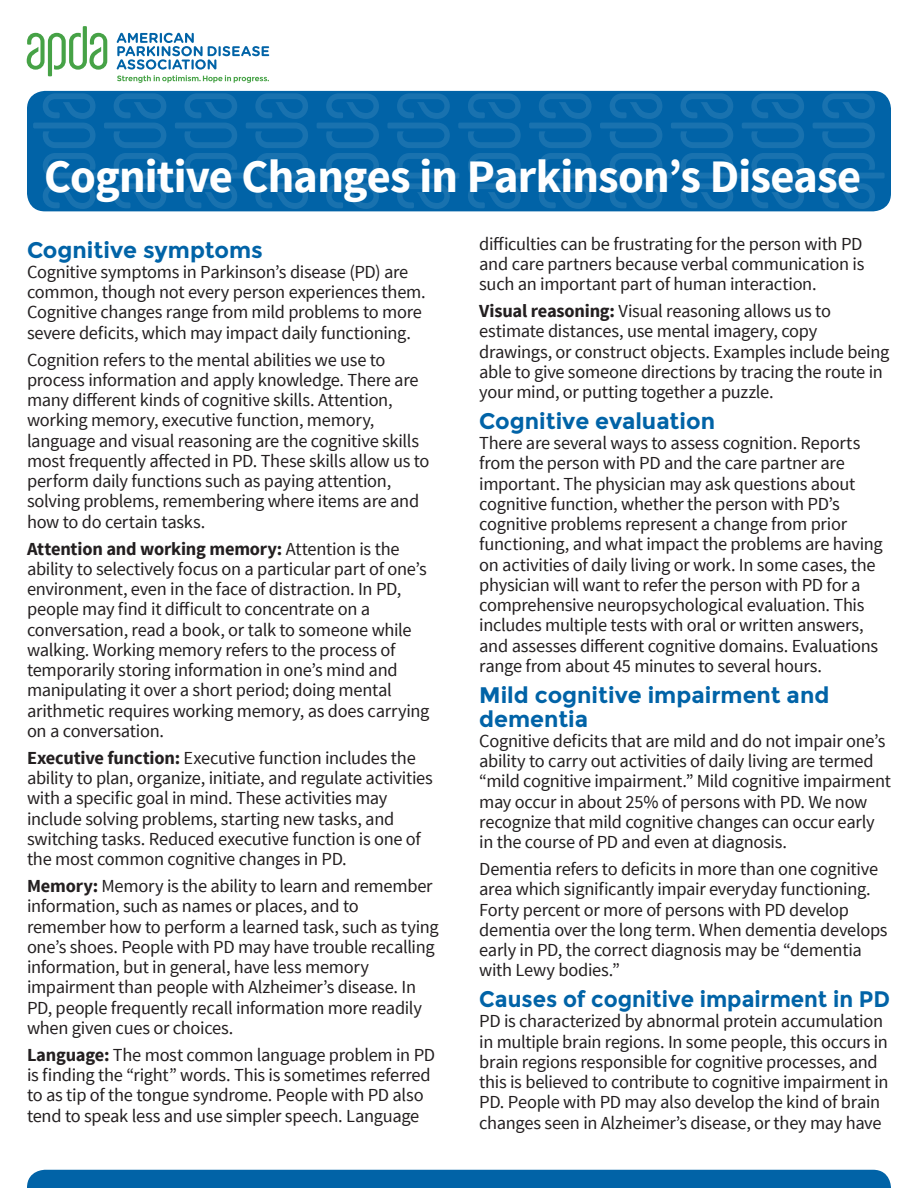
<style>
.page{position:relative;width:918px;height:1188px;background:#fff}
.page>*{position:absolute;margin:0;border:0;box-sizing:border-box;transform-origin:0 0}
.t1{font:700 46.5px "Source Sans Pro";letter-spacing:-.02em;color:#fff}
.t2{font:700 22.5px/24px "Montserrat";color:#0163a7}
.t3{font:700 22.5px "Montserrat";color:#0163a7;scale:.96 1}
.t4{font:18.3px/20.2px "Source Sans Pro";letter-spacing:-.015em;color:#231f20}
.s1{font-weight:700}
</style>
<div class="page">
<div style="left:27px;top:91px;width:864px;height:120px;background:#0163a7;border-radius:18px"></div>
<div style="left:27px;top:1170px;width:864px;height:18px;background:#0163a7"></div>
<svg style="left:117px;top:33px;width:152px;height:50px"></svg>
<svg style="left:27px;top:26px;width:80px;height:50px"></svg>
<svg style="left:33px;top:93px;width:852px;height:116px"></svg>
<h1 class="t1" style="left:44px;top:158px;width:819px">Cognitive Changes in Parkinson’s Disease</h1>
<p class="t2" style="left:27px;top:239px;width:238px">Cognitive symptoms</p>
<p class="t4" style="left:27px;top:263px;width:400px">Cognitive symptoms in Parkinson’s disease (PD) are common, though not every person experiences them.<br>Cognitive changes range from mild problems to more severe deficits, which may impact daily functioning.</p>
<p class="t4" style="left:27px;top:350px;width:404px">Cognition refers to the mental abilities we use to process information and apply knowledge. There are many different kinds of cognitive skills. Attention, working memory, executive function, memory, language and visual reasoning are the cognitive skills most frequently affected in PD. These skills allow us to perform daily functions such as paying attention, solving problems, remembering where items are and how to do certain tasks.</p>
<p class="t4" style="left:27px;top:539px;width:404px"><span class="s1">Attention and working memory:</span> Attention is the ability to selectively focus on a particular part of one’s environment, even in the face of distraction. In PD, people may find it difficult to concentrate on a conversation, read a book, or talk to someone while walking. Working memory refers to the process of temporarily storing information in one’s mind and manipulating it over a short period; doing mental arithmetic requires working memory, as does carrying on a conversation.</p>
<p class="t4" style="left:27px;top:749px;width:407px"><span class="s1">Executive function:</span> Executive function includes the ability to plan, organize, initiate, and regulate activities with a specific goal in mind. These activities may include solving problems, starting new tasks, and switching tasks. Reduced executive function is one of the most common cognitive changes in PD.</p>
<p class="t4" style="left:27px;top:877px;width:413px"><span class="s1">Memory:</span> Memory is the ability to learn and remember information, such as names or places, and to remember how to perform a learned task, such as tying one’s shoes. People with PD may have trouble recalling information, but in general, have less memory impairment than people with Alzheimer’s disease. In PD, people frequently recall information more readily when given cues or choices.</p>
<p class="t4" style="left:27px;top:1045px;width:410px"><span class="s1">Language:</span> The most common language problem in PD is finding the “right” words. This is sometimes referred to as tip of the tongue syndrome. People with PD also tend to speak less and use simpler speech. Language</p>
<p class="t4" style="left:479px;top:234px;width:387px;text-align:justify">difficulties can be frustrating for the person with PD and care partners because verbal communication is such an important part of human interaction.</p>
<p class="t4" style="left:479px;top:301px;width:412px"><span class="s1">Visual reasoning:</span> Visual reasoning allows us to estimate distances, use mental imagery, copy drawings, or construct objects. Examples include being able to give someone directions by tracing the route in your mind, or putting together a puzzle.</p>
<p class="t2" style="left:479px;top:411px;width:237px">Cognitive evaluation</p>
<p class="t4" style="left:479px;top:433px;width:405px">There are several ways to assess cognition. Reports from the person with PD and the care partner are important. The physician may ask questions about cognitive function, whether the person with PD’s cognitive problems represent a change from prior functioning, and what impact the problems are having on activities of daily living or work. In some cases, the physician will want to refer the person with PD for a comprehensive neuropsychological evaluation. This includes multiple tests with oral or written answers, and assesses different cognitive domains. Evaluations range from about 45 minutes to several hours.</p>
<p class="t2" style="left:479px;top:684px;width:352px">Mild cognitive impairment and dementia</p>
<p class="t4" style="left:479px;top:731px;width:413px">Cognitive deficits that are mild and do not impair one’s ability to carry out activities of daily living are termed “mild cognitive impairment.” Mild cognitive impairment may occur in about 25% of persons with PD. We now recognize that mild cognitive changes can occur early in the course of PD and even at diagnosis.</p>
<p class="t4" style="left:479px;top:859px;width:410px">Dementia refers to deficits in more than one cognitive area which significantly impair everyday functioning.<br>Forty percent or more of persons with PD develop dementia over the long term. When dementia develops early in PD, the correct diagnosis may be “dementia with Lewy bodies.”</p>
<p class="t3" style="left:479px;top:990px;width:430px">Causes of cognitive impairment in PD</p>
<p class="t4" style="left:479px;top:1013px;width:411px">PD is characterized by abnormal protein accumulation in multiple brain regions. In some people, this occurs in brain regions responsible for cognitive processes, and this is believed to contribute to cognitive impairment in PD. People with PD may also develop the kind of brain changes seen in Alzheimer’s disease, or they may have</p>
</div>
